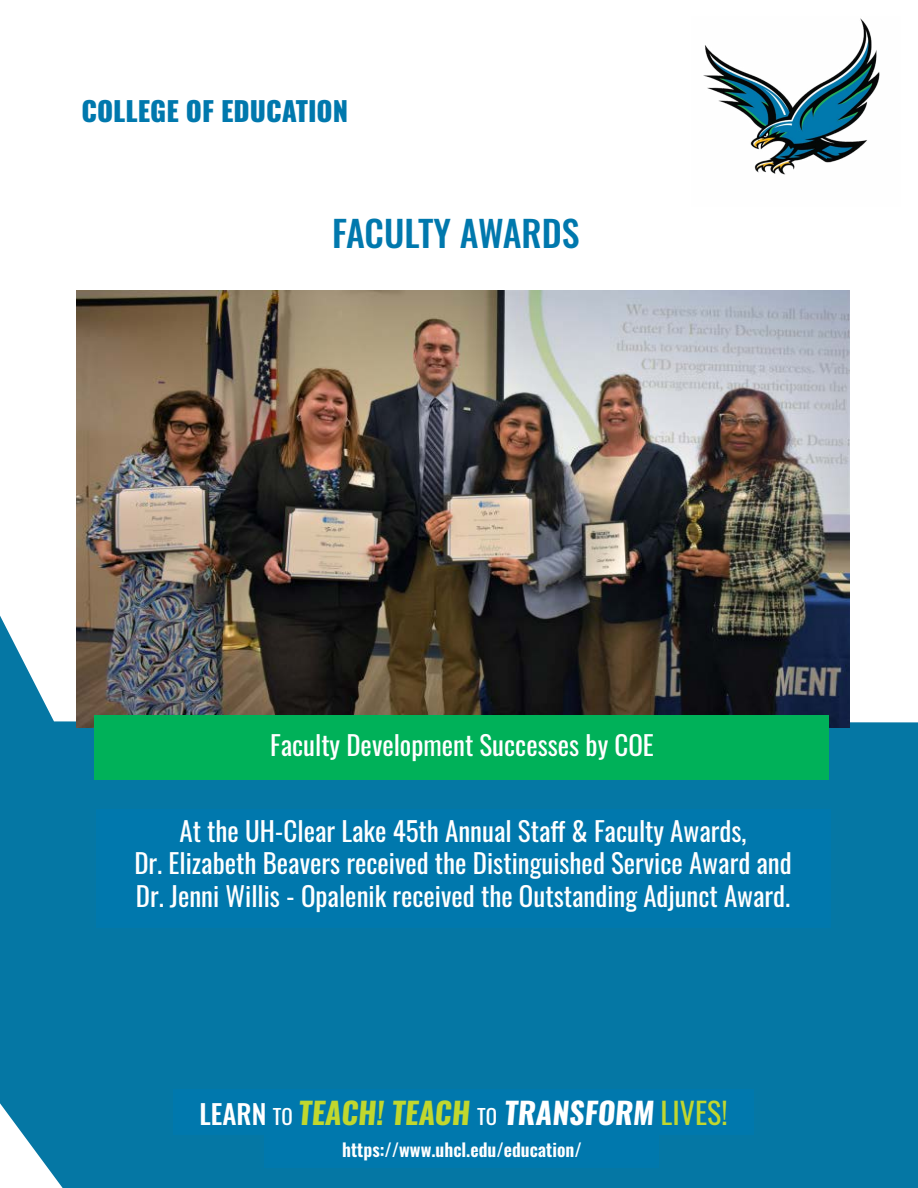
<style>
.page{position:relative;width:918px;height:1188px;background:#fff}
.page>*{position:absolute;margin:0;border:0;box-sizing:border-box;transform-origin:0 0}
.t1{font:500 36px "Oswald";color:#0078ad}
.t2{font:700 30px "Oswald";color:#c1d72e}
.t3{font:27px/32.4px "Oswald";color:#fff;text-align:center}
.t4{font:800 27px "Oswald";color:#0078ad}
.t5{font:600 18px "Oswald";color:#fff}
.s1{font-weight:500;font-size:27px;color:#fff}
.s2{font-weight:400;font-size:21px;color:#fff}
.s3{color:#fff}
.s4{font-weight:400}
</style>
<div class="page">
<div style="left:0;top:616px;width:918px;height:572px;background:#0577a4"></div>
<div style="left:96px;top:810px;width:734px;height:118px;background:#0078ad"></div>
<img style="left:76px;top:290px;width:774px;height:438px">
<img style="left:703px;top:18px;width:177px;height:157px">
<div style="left:95px;top:716px;width:734px;height:64px;background:#00b159"></div>
<div style="left:265px;top:1135px;width:394px;height:33px;background:#0078ad"></div>
<div style="left:174px;top:1089px;width:580px;height:46px;background:#0078ad"></div>
<p class="t4" style="left:82px;top:97px;width:268px">COLLEGE OF EDUCATION</p>
<h1 class="t1" style="left:332px;top:215px;width:249px">FACULTY AWARDS</h1>
<p class="t3" style="left:270px;top:726px;width:385px">Faculty Development Successes by COE</p>
<p class="t3" style="left:134px;top:812px;width:659px">At the UH-Clear Lake 45th Annual Staff &amp; Faculty Awards,<br>Dr. Elizabeth Beavers received the Distinguished Service Award and<br>Dr. Jenni Willis - Opalenik received the Outstanding Adjunct Award.</p>
<p class="t2" style="left:200px;top:1097px;width:530px"><span class="s1">LEARN</span> <span class="s2">TO</span> TEACH! TEACH <span class="s2">TO</span> <span class="s3">TRANSFORM</span> <span class="s4">LIVES!</span></p>
<p class="t5" style="left:342px;top:1140px;width:241px">https://www.uhcl.edu/education/</p>
</div>
